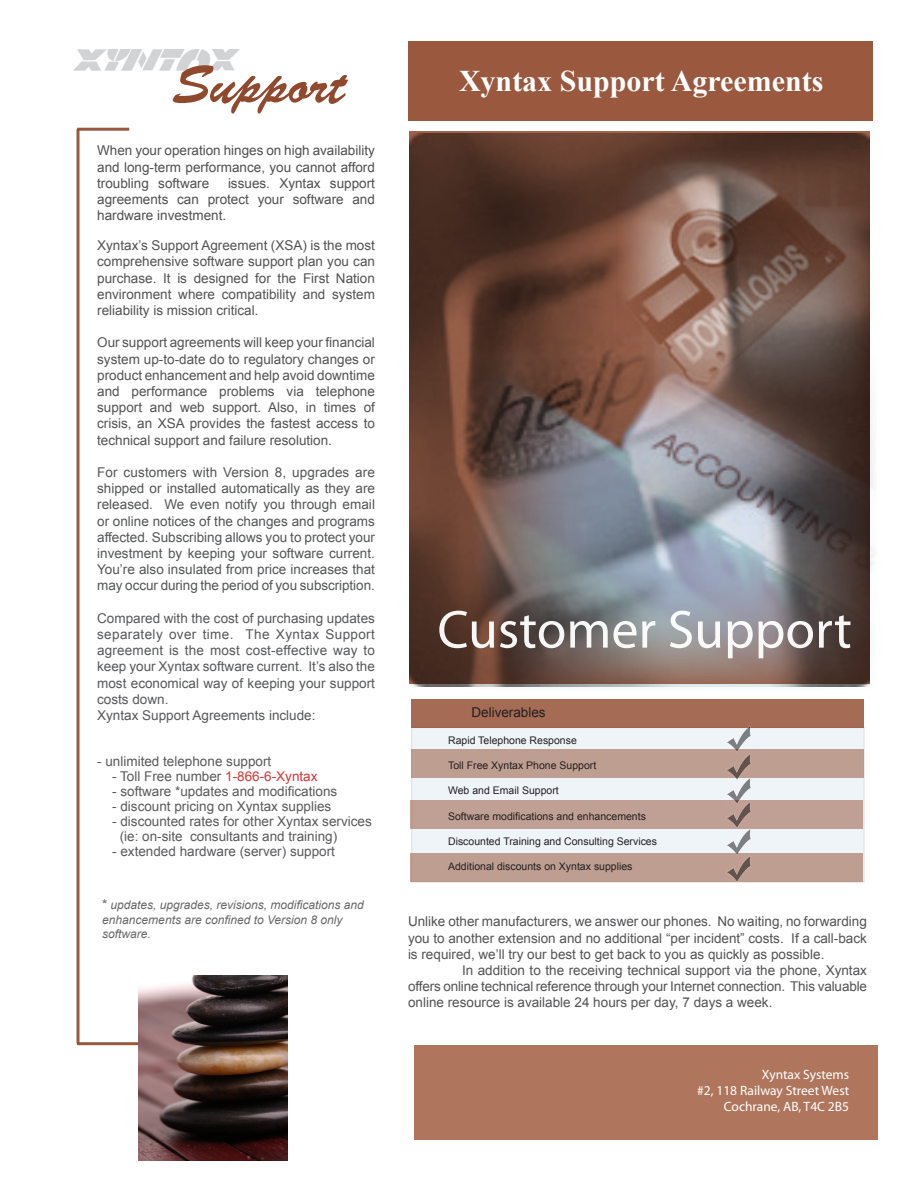
<style>
.page{position:relative;width:918px;height:1188px;background:#fff}
.page>*{position:absolute;margin:0;border:0;box-sizing:border-box;transform-origin:0 0}
.t1{font:54px "Myriad Pro";color:#fff}
.t2{font:54px "Brush Script Std";color:#90492c}
.t3{font:700 30px "Times New Roman";color:#fff}
.Body_text{font:13.5px/16.2px "Arial";color:#535355;text-align:justify}
.Body_text-2{font:13.5px/16.2px "Arial";letter-spacing:-.005em;color:#545557;text-align:justify}
.t4{font:13.5px/16.2px "Arial";color:#57585a;text-align:justify}
.Xyntax_Manual_No-Ide{font:13.5px "Arial";color:#5a5a5d}
.t5{font:13.5px/16.2px "Arial";color:#505052;text-align:justify}
.t6{font:13.5px "Myriad Pro";color:#fff}
.t7{font:13.5px "Arial";color:#231f20}
.t8{font:italic 12px/14.4px "Arial";color:#67676a}
.t9{font:10.5px "Arial";color:#231f20}
.s1{color:#d73636}
.s2{font-style:normal;font-size:13.5px}
</style>
<div class="page">
<div style="left:408px;top:41px;width:465px;height:80px;background:#9a593f"></div>
<div style="left:412px;top:728px;width:452px;height:154px;background:#eff4f9"></div>
<div style="left:410px;top:800px;width:452px;height:29px;background:#c0a095"></div>
<div style="left:411px;top:749px;width:452px;height:29px;background:#bf9e92"></div>
<div style="left:410px;top:853px;width:453px;height:29px;background:#bf9e92"></div>
<div style="left:412px;top:699px;width:452px;height:29px;background:#a56b54"></div>
<img style="left:727px;top:726px;width:24px;height:24px">
<img style="left:726px;top:750px;width:25px;height:24px">
<img style="left:727px;top:774px;width:24px;height:24px">
<img style="left:727px;top:798px;width:24px;height:27px">
<img style="left:727px;top:825px;width:24px;height:27px">
<img style="left:722px;top:852px;width:34px;height:31px">
<img style="left:73px;top:49px;width:167px;height:21px">
<img style="left:409px;top:134px;width:460px;height:552px">
<svg style="left:76px;top:129px;width:4px;height:915px;background:#b3826f"></svg>
<hr style="left:77px;top:1042px;width:62px;height:3px;background:#90492c">
<hr style="left:77px;top:128px;width:52px;height:3px;background:#90492c">
<div style="left:414px;top:1045px;width:464px;height:95px;background:#af765d"></div>
<img style="left:139px;top:976px;width:149px;height:185px">
<p class="t2" style="left:172px;top:55px;width:174px">Support</p>
<p class="t5" style="left:97px;top:143px;width:279px">When your operation hinges on high availability and long-term performance, you cannot afford troubling software</p>
<p class="t5" style="left:97px;top:175px;width:279px;text-indent:131px">issues. Xyntax support agreements can protect your software and hardware investment.</p>
<p class="Body_text" style="left:97px;top:237px;width:279px">Xyntax’s Support Agreement (XSA) is the most comprehensive software support plan you can purchase. It is designed for the First Nation environment where compatibility and system reliability is mission critical.</p>
<p class="Body_text" style="left:97px;top:335px;width:279px">Our support agreements will keep your financial system up-to-date do to regulatory changes or product enhancement and help avoid downtime and performance problems via telephone support and web support. Also, in times of crisis, an XSA provides the fastest access to technical support and failure resolution.</p>
<p class="Body_text-2" style="left:97px;top:464px;width:279px">For customers with Version 8, upgrades are shipped or installed automatically as they are released. We even notify you through email or online notices of the changes and programs affected. Subscribing allows you to protect your investment by keeping your software current.<br>You’re also insulated from price increases that may occur during the period of you subscription.</p>
<p class="t4" style="left:97px;top:610px;width:279px">Compared with the cost of purchasing updates separately over time. The Xyntax Support agreement is the most cost-effective way to keep your Xyntax software current. It’s also the most economical way of keeping your support costs down.</p>
<p class="t4" style="left:97px;top:707px;width:220px">Xyntax Support Agreements include:</p>
<p class="Xyntax_Manual_No-Ide" style="left:97px;top:753px;width:176px">- unlimited telephone support</p>
<p class="Xyntax_Manual_No-Ide" style="left:112px;top:768px;width:207px">- Toll Free number <span class="s1">1-866-6-Xyntax</span></p>
<p class="Xyntax_Manual_No-Ide" style="left:112px;top:783px;width:227px">- software *updates and modifications</p>
<p class="Xyntax_Manual_No-Ide" style="left:112px;top:798px;width:221px">- discount pricing on Xyntax supplies</p>
<p class="Xyntax_Manual_No-Ide" style="left:112px;top:813px;width:261px">- discounted rates for other Xyntax services</p>
<p class="Xyntax_Manual_No-Ide" style="left:120px;top:828px;width:219px">(ie: on-site consultants and training)</p>
<p class="Xyntax_Manual_No-Ide" style="left:112px;top:843px;width:224px">- extended hardware (server) support</p>
<p class="t8" style="left:102px;top:898px;width:263px"><span class="s2">*</span> updates, upgrades, revisions, modifications and enhancements are confined to Version 8 only software.</p>
<p class="t3" style="left:459px;top:60px;width:366px">Xyntax Support Agreements</p>
<h1 class="t1" style="left:437px;top:596px;width:416px">Customer Support</h1>
<p class="t7" style="left:471px;top:703px;width:76px">Deliverables</p>
<p class="t9" style="left:448px;top:733px;width:130px">Rapid Telephone Response</p>
<p class="t9" style="left:448px;top:759px;width:150px">Toll Free Xyntax Phone Support</p>
<p class="t9" style="left:448px;top:784px;width:112px">Web and Email Support</p>
<p class="t9" style="left:448px;top:809px;width:199px">Software modifications and enhancements</p>
<p class="t9" style="left:448px;top:834px;width:210px">Discounted Training and Consulting Services</p>
<p class="t9" style="left:448px;top:859px;width:186px">Additional discounts on Xyntax supplies</p>
<p class="Body_text" style="left:408px;top:914px;width:460px">Unlike other manufacturers, we answer our phones. No waiting, no forwarding you to another extension and no additional “per incident” costs. If a call-back is required, we’ll try our best to get back to you as quickly as possible.</p>
<p class="Body_text" style="left:408px;top:962px;width:461px;text-indent:54px">In addition to the receiving technical support via the phone, Xyntax offers online technical reference through your Internet connection. This valuable online resource is available 24 hours per day, 7 days a week.</p>
<p class="t6" style="left:762px;top:1066px;width:89px">Xyntax Systems</p>
<p class="t6" style="left:697px;top:1082px;width:153px">#2, 118 Railway Street West</p>
<p class="t6" style="left:724px;top:1098px;width:127px">Cochrane, AB, T4C 2B5</p>
</div>
